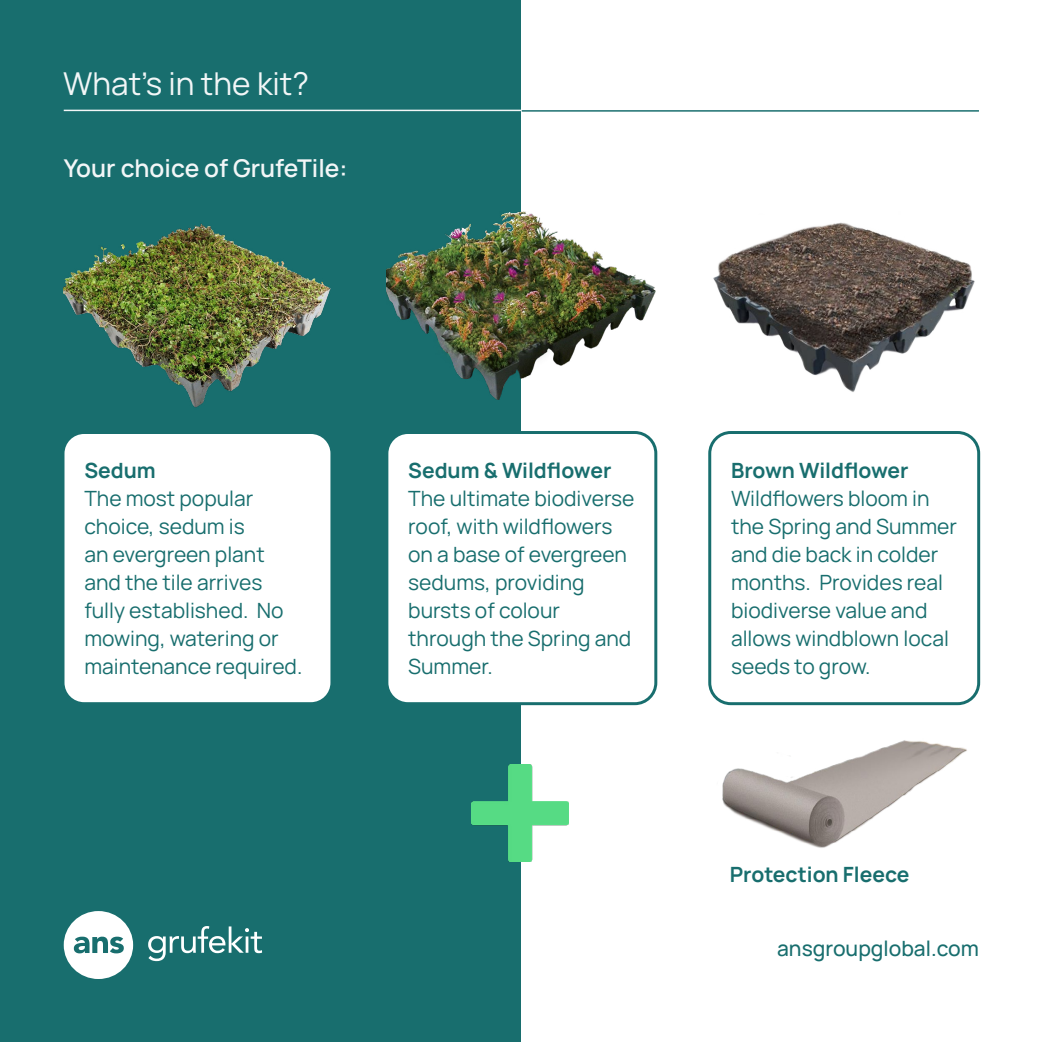
<style>
.page{position:relative;width:1042px;height:1042px;background:#fff}
.page>*{position:absolute;margin:0;border:0;box-sizing:border-box;transform-origin:0 0}
.t1{font:31.5px "Manrope";color:#f2f6f7}
.t2{font:600 24.5px "Manrope";color:#f2f6f7}
.t3{font:21px/28px "Manrope";color:#186e6e}
.t4{font:700 21px "Manrope";color:#186e6e}
.t5{font:500 21px "Manrope";color:#186e6e}
</style>
<div class="page">
<div style="left:0;top:0;width:521px;height:1042px;background:#186e6e"></div>
<svg style="left:64px;top:911px;width:69px;height:68px"></svg>
<svg style="left:148px;top:926px;width:114px;height:35px"></svg>
<hr style="left:64px;top:110px;width:457px;height:1px;background:#f2f6f7">
<hr style="left:522px;top:110px;width:457px;height:2px;background:#186e6e">
<img style="left:63px;top:223px;width:268px;height:185px">
<img style="left:386px;top:211px;width:269px;height:189px">
<img style="left:713px;top:222px;width:262px;height:170px">
<div style="left:63px;top:432px;width:269px;height:272px;background:#fff;border-radius:21px"></div>
<div style="left:62px;top:431px;width:271px;height:274px;border:3px solid #186e6e;border-radius:21px"></div>
<div style="left:387px;top:432px;width:269px;height:272px;background:#fff;border-radius:21px"></div>
<div style="left:385px;top:431px;width:272px;height:274px;border:3px solid #186e6e;border-radius:21px"></div>
<div style="left:708px;top:431px;width:272px;height:274px;border:3px solid #186e6e;border-radius:21px"></div>
<img style="left:471px;top:764px;width:98px;height:97px">
<img style="left:722px;top:740px;width:245px;height:108px">
<h1 class="t1" style="left:63px;top:61px;width:247px">What’s in the kit?</h1>
<p class="t2" style="left:64px;top:151px;width:285px">Your choice of GrufeTile:</p>
<p class="t4" style="left:84px;top:455px;width:73px">Sedum</p>
<p class="t3" style="left:84px;top:483px;width:219px">The most popular choice, sedum is<br>an evergreen plant and the tile arrives fully established. No mowing, watering or maintenance required.</p>
<p class="t4" style="left:408px;top:455px;width:205px">Sedum &amp; Wildflower</p>
<p class="t3" style="left:408px;top:483px;width:228px">The ultimate biodiverse roof, with wildflowers on a base of evergreen sedums, providing bursts of colour through the Spring and<br>Summer.</p>
<p class="t4" style="left:731px;top:455px;width:179px">Brown Wildflower</p>
<p class="t3" style="left:731px;top:483px;width:227px">Wildflowers bloom in the Spring and Summer and die back in colder months. Provides real biodiverse value and allows windblown local seeds to grow.</p>
<p class="t4" style="left:730px;top:859px;width:181px">Protection Fleece</p>
<p class="t5" style="left:777px;top:934px;width:203px">ansgroupglobal.com</p>
</div>
